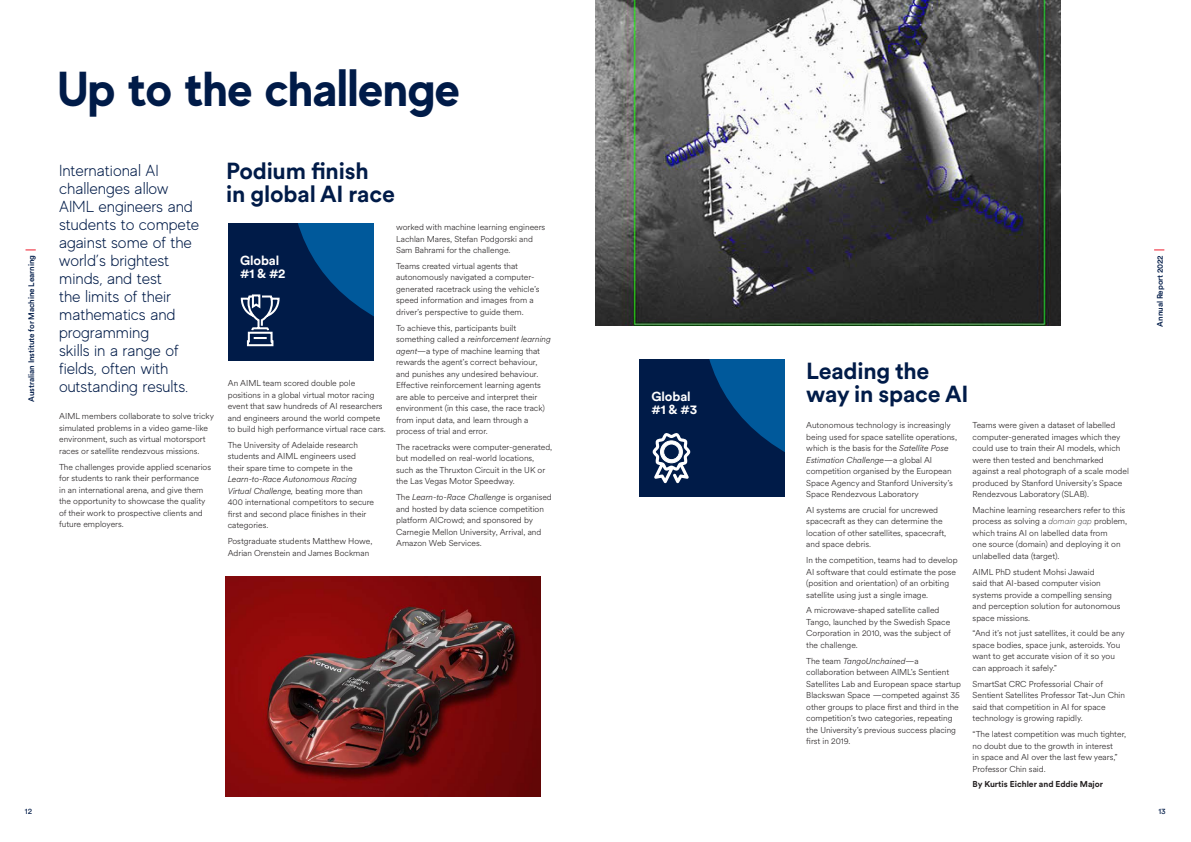
<style>
.page{position:relative;width:1191px;height:842px;background:#fff}
.page>*{position:absolute;margin:0;border:0;box-sizing:border-box;transform-origin:0 0}
.UoA_head_1{font:700 49px "MADE Evolve Sans";color:#001b48}
.UoA_head_2{font:700 23px/23px "Circular XX";letter-spacing:-.01em;color:#001b48}
.UoA_body{font:300 16px/18px "MADE Evolve Sans";letter-spacing:-.01em;color:#001b48}
.t1{font:700 13px/13px "Circular XX";letter-spacing:-.01em;color:#fff}
.UoA_body-2{font:300 8.5px/11.5px "Circular XX";color:#231f20}
.UoA_body-3{font:700 8.5px "Circular XX";color:#231f20}
.UoA_head_4{font:500 8px "Circular XX";letter-spacing:-.01em;color:#001b48}
.UoA_footer{font:8px "Circular XX";color:#001b48}
.s1{font-style:italic}
.s2{font-weight:100;font-style:italic}
</style>
<div class="page">
<img style="left:595px;top:0;width:465px;height:325px">
<img style="left:225px;top:576px;width:315px;height:221px">
<div style="left:228px;top:223px;width:145px;height:137px;background:#001b48"></div>
<svg style="left:298px;top:223px;width:75px;height:93px"></svg>
<svg style="left:240px;top:294px;width:40px;height:53px"></svg>
<div style="left:639px;top:359px;width:146px;height:137px;background:#001b48"></div>
<svg style="left:709px;top:359px;width:76px;height:93px"></svg>
<svg style="left:652px;top:433px;width:38px;height:50px"></svg>
<p class="UoA_head_4" style="left:26px;top:402px;width:148px;rotate:-90deg">Australian Institute for Machine Learning</p>
<p class="UoA_head_1" style="left:57px;top:57px;width:404px">Up to the challenge</p>
<p class="UoA_body" style="left:59px;top:161px;width:142px">International AI challenges allow<br>AIML engineers and students to compete against some of the world’s brightest minds, and test<br>the limits of their mathematics and programming<br>skills in a range of fields, often with outstanding results.</p>
<p class="UoA_body-2" style="left:59px;top:410px;width:156px">AIML members collaborate to solve tricky simulated problems in a video game-like environment, such as virtual motorsport races or satellite rendezvous missions.</p>
<p class="UoA_body-2" style="left:59px;top:460px;width:153px">The challenges provide applied scenarios for students to rank their performance<br>in an international arena, and give them the opportunity to showcase the quality of their work to prospective clients and future employers.</p>
<p class="UoA_head_2" style="left:226px;top:159px;width:170px">Podium finish<br>in global AI race</p>
<p class="t1" style="left:240px;top:254px;width:47px">Global #1 &amp; #2</p>
<p class="UoA_body-2" style="left:228px;top:377px;width:160px">An AIML team scored double pole positions in a global virtual motor racing event that saw hundreds of AI researchers and engineers around the world compete to build high performance virtual race cars.</p>
<p class="UoA_body-2" style="left:228px;top:439px;width:148px">The University of Adelaide research students and AIML engineers used their spare time to compete in the <span class="s1">Learn-to-Race Autonomous Racing Virtual Challenge,</span> beating more than 400 international competitors to secure first and second place finishes in their categories.</p>
<p class="UoA_body-2" style="left:228px;top:535px;width:146px">Postgraduate students Matthew Howe,<br>Adrian Orenstein and James Bockman</p>
<p class="UoA_body-2" style="left:396px;top:221px;width:151px">worked with machine learning engineers<br>Lachlan Mares, Stefan Podgorski and<br>Sam Bahrami for the challenge.</p>
<p class="UoA_body-2" style="left:396px;top:260px;width:145px">Teams created virtual agents that autonomously navigated a computer&shy;generated racetrack using the vehicle’s speed information and images from a driver’s perspective to guide them.</p>
<p class="UoA_body-2" style="left:396px;top:322px;width:156px">To achieve this, participants built something called a <span class="s1">reinforcement learning agent</span>—a type of machine learning that rewards the agent’s correct behaviour, and punishes any undesired behaviour.<br>Effective reinforcement learning agents are able to perceive and interpret their environment (in this case, the race track) from input data, and learn through a process of trial and error.</p>
<p class="UoA_body-2" style="left:396px;top:441px;width:158px">The racetracks were computer-generated, but modelled on real-world locations, such as the Thruxton Circuit in the UK or the Las Vegas Motor Speedway.</p>
<p class="UoA_body-2" style="left:396px;top:491px;width:157px">The <span class="s1">Learn-to-Race Challenge</span> is organised and hosted by data science competition platform AICrowd; and sponsored by Carnegie Mellon University, Arrival, and Amazon Web Services.</p>
<p class="t1" style="left:651px;top:390px;width:47px">Global #1 &amp; #3</p>
<p class="UoA_head_2" style="left:806px;top:358px;width:164px">Leading the way in space AI</p>
<p class="UoA_body-2" style="left:806px;top:419px;width:152px">Autonomous technology is increasingly being used for space satellite operations, which is the basis for the <span class="s1">Satellite Pose Estimation Challenge</span>—a global AI competition organised by the European Space Agency and Stanford University’s Space Rendezvous Laboratory</p>
<p class="UoA_body-2" style="left:806px;top:504px;width:141px">AI systems are crucial for uncrewed spacecraft as they can determine the location of other satellites, spacecraft, and space debris.</p>
<p class="UoA_body-2" style="left:806px;top:554px;width:153px">In the competition, teams had to develop AI software that could estimate the pose (position and orientation) of an orbiting satellite using just a single image.</p>
<p class="UoA_body-2" style="left:806px;top:604px;width:146px">A microwave-shaped satellite called<br>Tango, launched by the Swedish Space<br>Corporation in 2010, was the subject of the challenge.</p>
<p class="UoA_body-2" style="left:806px;top:655px;width:156px">The team <span class="s1">TangoUnchained</span>—a collaboration between AIML’s Sentient Satellites Lab and European space startup Blackswan Space —competed against 35 other groups to place first and third in the competition’s two categories, repeating the University’s previous success placing first in 2019.</p>
<p class="UoA_body-2" style="left:972px;top:419px;width:158px">Teams were given a dataset of labelled computer-generated images which they could use to train their AI models, which were then tested and benchmarked against a real photograph of a scale model produced by Stanford University’s Space Rendezvous Laboratory (SLAB).</p>
<p class="UoA_body-2" style="left:972px;top:504px;width:156px">Machine learning researchers refer to this process as solving a <span class="s2">domain gap</span> problem, which trains AI on labelled data from<br>one source (domain) and deploying it on unlabelled data (target).</p>
<p class="UoA_body-2" style="left:972px;top:566px;width:149px">AIML PhD student Mohsi Jawaid<br>said that AI-based computer vision systems provide a compelling sensing and perception solution for autonomous space missions.</p>
<p class="UoA_body-2" style="left:972px;top:627px;width:154px">“And it’s not just satellites, it could be any space bodies, space junk, asteroids. You want to get accurate vision of it so you can approach it safely.”</p>
<p class="UoA_body-2" style="left:972px;top:678px;width:154px">SmartSat CRC Professorial Chair of Sentient Satellites Professor Tat-Jun Chin said that competition in AI for space technology is growing rapidly.</p>
<p class="UoA_body-2" style="left:972px;top:728px;width:155px">“The latest competition was much tighter, no doubt due to the growth in interest<br>in space and AI over the last few years,” Professor Chin said.</p>
<p class="UoA_body-3" style="left:972px;top:778px;width:132px">By Kurtis Eichler and Eddie Major</p>
<p class="UoA_head_4" style="left:1154px;top:327px;width:73px;rotate:-90deg">Annual Report 2022</p>
<p class="UoA_footer" style="left:25px;top:805px;width:9px">12</p>
<p class="UoA_footer" style="left:1158px;top:805px;width:9px">13</p>
</div>
